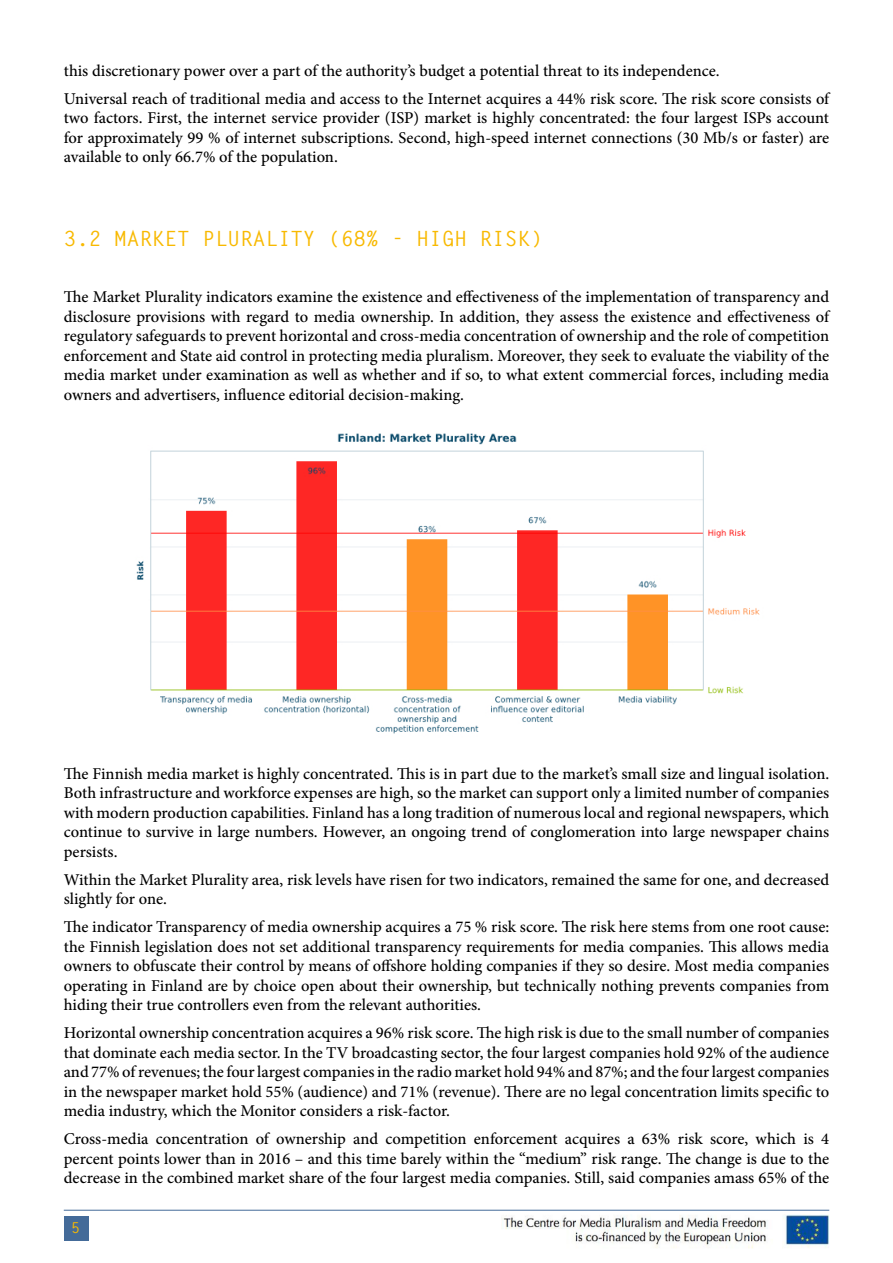
<style>
.page{position:relative;width:893px;height:1263px;background:#fff}
.page>*{position:absolute;margin:0;border:0;box-sizing:border-box;transform-origin:0 0}
.Body{font:700 21px "Letter Gothic Std";color:#f8b900}
.Body-2{font:500 16.5px/19.5px "Minion Pro";color:#000;text-align:justify}
.t1{font:700 15px "Letter Gothic Std";color:#f8b900}
</style>
<div class="page">
<hr style="left:64px;top:1210px;width:765px;height:1px;background:#446b99">
<div style="left:64px;top:1216px;width:24px;height:24px;background:#446b99"></div>
<img style="left:502px;top:1214px;width:327px;height:34px">
<img style="left:136px;top:433px;width:624px;height:301px">
<p class="Body-2" style="left:64px;top:61px;width:657px">this discretionary power over a part of the authority’s budget a potential threat to its independence.</p>
<p class="Body-2" style="left:64px;top:89px;width:767px">Universal reach of traditional media and access to the Internet acquires a 44% risk score. The risk score consists of two factors. First, the internet service provider (ISP) market is highly concentrated: the four largest ISPs account for approximately 99 % of internet subscriptions. Second, high-speed internet connections (30 Mb/s or faster) are available to only 66.7% of the population.</p>
<p class="Body" style="left:64px;top:226px;width:480px">3.2 MARKET PLURALITY (68% - HIGH RISK)</p>
<p class="Body-2" style="left:64px;top:287px;width:767px">The Market Plurality indicators examine the existence and effectiveness of the implementation of transparency and disclosure provisions with regard to media ownership. In addition, they assess the existence and effectiveness of regulatory safeguards to prevent horizontal and cross-media concentration of ownership and the role of competition enforcement and State aid control in protecting media pluralism. Moreover, they seek to evaluate the viability of the media market under examination as well as whether and if so, to what extent commercial forces, including media owners and advertisers, influence editorial decision-making.</p>
<p class="Body-2" style="left:64px;top:764px;width:767px">The Finnish media market is highly concentrated. This is in part due to the market’s small size and lingual isolation.<br>Both infrastructure and workforce expenses are high, so the market can support only a limited number of companies with modern production capabilities. Finland has a long tradition of numerous local and regional newspapers, which continue to survive in large numbers. However, an ongoing trend of conglomeration into large newspaper chains persists.</p>
<p class="Body-2" style="left:64px;top:870px;width:767px">Within the Market Plurality area, risk levels have risen for two indicators, remained the same for one, and decreased slightly for one.</p>
<p class="Body-2" style="left:64px;top:917px;width:767px">The indicator Transparency of media ownership acquires a 75 % risk score. The risk here stems from one root cause: the Finnish legislation does not set additional transparency requirements for media companies. This allows media owners to obfuscate their control by means of offshore holding companies if they so desire. Most media companies operating in Finland are by choice open about their ownership, but technically nothing prevents companies from hiding their true controllers even from the relevant authorities.</p>
<p class="Body-2" style="left:64px;top:1023px;width:767px">Horizontal ownership concentration acquires a 96% risk score. The high risk is due to the small number of companies that dominate each media sector. In the TV broadcasting sector, the four largest companies hold 92% of the audience and 77% of revenues; the four largest companies in the radio market hold 94% and 87%; and the four largest companies in the newspaper market hold 55% (audience) and 71% (revenue). There are no legal concentration limits specific to media industry, which the Monitor considers a risk-factor.</p>
<p class="Body-2" style="left:64px;top:1129px;width:767px">Cross-media concentration of ownership and competition enforcement acquires a 63% risk score, which is 4 percent points lower than in 2016 – and this time barely within the “medium” risk range. The change is due to the decrease in the combined market share of the four largest media companies. Still, said companies amass 65% of the</p>
<p class="t1" style="left:71px;top:1219px;width:10px">5</p>
</div>
